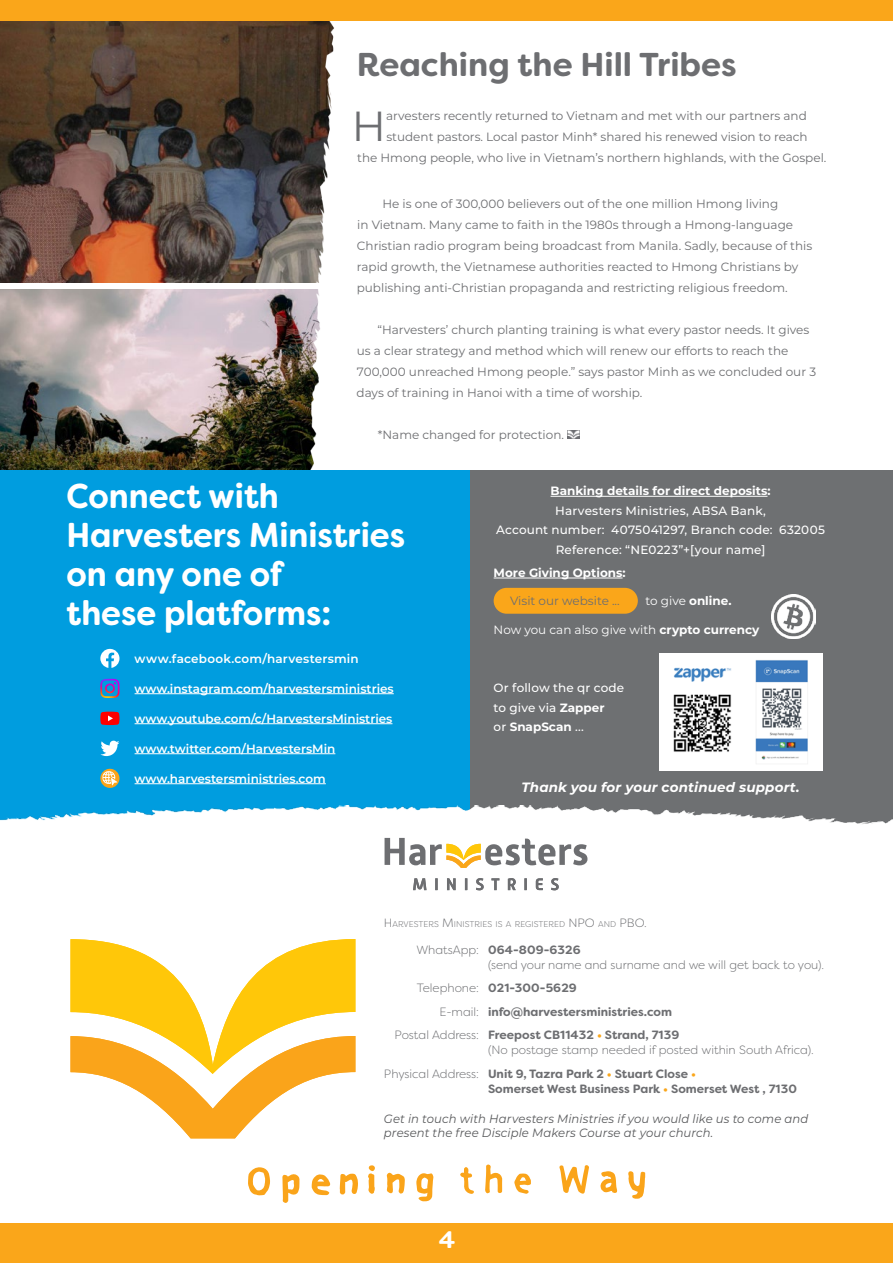
<style>
.page{position:relative;width:893px;height:1263px;background:#fff}
.page>*{position:absolute;margin:0;border:0;box-sizing:border-box;transform-origin:0 0}
.drop_cap_2{font:42px "Montserrat";color:#6d6e71}
.t1{font:700 34.5px/39px "Filson Soft";color:#fff;scale:.94 1}
.t2{font:700 33px "Filson Soft";color:#6d6e71}
.t3{font:700 24px "Filson Soft";color:#fff}
.t4{font:italic 700 13.5px "Montserrat";letter-spacing:.01em;color:#fff}
.drop_cap_2-2{font:12px/21px "Montserrat";color:#6d6e71}
.Contact_Us{font:300 12px/15px "Filson Soft";color:#6d6e71}
.news_body{font:600 12px "Montserrat";color:#fff}
.t5{font:500 12px/19.5px "Montserrat";letter-spacing:.01em;color:#fff;text-align:center}
.Contact_Us-2{font:700 12px/15px "Filson Soft";color:#6d6e71}
.body_copy{font:italic 12px/13.5px "Montserrat";letter-spacing:.01em;color:#58595b}
.Bullets1{font:700 12px "Montserrat";color:#fff}
.Bullets1-2{font:12px "Montserrat";color:#fff}
.t6{font:300 8.4px "Filson Soft";color:#6d6e71}
.s1{font-weight:400}
.s2{font-weight:700}
.s3{font-size:12px}
.s4{font-weight:700;color:#faa61a}
.s5{color:#faa61a}
</style>
<div class="page">
<div style="left:0;top:1223px;width:893px;height:40px;background:#faa61a"></div>
<img style="left:0;top:21px;width:306px;height:262px">
<img style="left:0;top:289px;width:306px;height:181px">
<img style="left:306px;top:21px;width:28px;height:449px">
<svg style="left:567px;top:431px;width:12px;height:8px"></svg>
<div style="left:0;top:0;width:893px;height:21px;background:#faa61a"></div>
<div style="left:0;top:470px;width:893px;height:356px;background:#009ddf"></div>
<div style="left:471px;top:470px;width:422px;height:356px;background:#6e7072"></div>
<hr style="left:551px;top:496px;width:216px;height:1px;background:#fff">
<hr style="left:494px;top:578px;width:129px;height:1px;background:#fff">
<img style="left:659px;top:653px;width:163px;height:117px">
<div style="left:494px;top:588px;width:144px;height:26px;background:#faa61a;border-radius:13px"></div>
<img style="left:772px;top:595px;width:44px;height:44px">
<img style="left:0;top:805px;width:893px;height:21px">
<svg style="left:385px;top:838px;width:202px;height:30px"></svg>
<svg style="left:413px;top:878px;width:13px;height:12px"></svg>
<svg style="left:435px;top:878px;width:3px;height:12px"></svg>
<svg style="left:447px;top:878px;width:9px;height:12px"></svg>
<svg style="left:465px;top:878px;width:2px;height:12px"></svg>
<svg style="left:476px;top:878px;width:8px;height:12px"></svg>
<svg style="left:491px;top:878px;width:8px;height:12px"></svg>
<svg style="left:508px;top:878px;width:8px;height:12px"></svg>
<svg style="left:524px;top:878px;width:3px;height:12px"></svg>
<svg style="left:536px;top:878px;width:7px;height:12px"></svg>
<svg style="left:551px;top:878px;width:8px;height:12px"></svg>
<svg style="left:628px;top:1171px;width:17px;height:28px"></svg>
<svg style="left:485px;top:1164px;width:17px;height:29px"></svg>
<svg style="left:559px;top:1165px;width:30px;height:29px"></svg>
<svg style="left:416px;top:1173px;width:18px;height:29px"></svg>
<svg style="left:282px;top:1174px;width:18px;height:29px"></svg>
<svg style="left:312px;top:1174px;width:19px;height:21px"></svg>
<svg style="left:340px;top:1173px;width:18px;height:21px"></svg>
<svg style="left:600px;top:1171px;width:17px;height:22px"></svg>
<svg style="left:386px;top:1172px;width:19px;height:21px"></svg>
<svg style="left:514px;top:1173px;width:17px;height:21px"></svg>
<svg style="left:460px;top:1167px;width:14px;height:27px"></svg>
<svg style="left:368px;top:1165px;width:7px;height:29px"></svg>
<svg style="left:248px;top:1167px;width:22px;height:29px"></svg>
<svg style="left:70px;top:939px;width:285px;height:199px"></svg>
<hr style="left:135px;top:693px;width:259px;height:1px;background:#fff">
<hr style="left:135px;top:723px;width:257px;height:1px;background:#fff">
<hr style="left:135px;top:753px;width:200px;height:1px;background:#fff">
<hr style="left:135px;top:783px;width:191px;height:1px;background:#fff">
<svg style="left:100px;top:712px;width:19px;height:13px"></svg>
<svg style="left:100px;top:740px;width:19px;height:16px"></svg>
<svg style="left:100px;top:769px;width:19px;height:19px"></svg>
<svg style="left:102px;top:771px;width:16px;height:15px"></svg>
<svg style="left:100px;top:649px;width:19px;height:19px"></svg>
<svg style="left:100px;top:679px;width:19px;height:19px"></svg>
<p class="t2" style="left:357px;top:43px;width:381px">Reaching the Hill Tribes</p>
<p class="drop_cap_2" style="left:352px;top:97px;width:36px">H</p>
<p class="drop_cap_2-2" style="left:386px;top:104px;width:422px">arvesters recently returned to Vietnam and met with our partners and</p>
<p class="drop_cap_2-2" style="left:386px;top:125px;width:423px">student pastors. Local pastor Minh* shared his renewed vision to reach</p>
<p class="drop_cap_2-2" style="left:357px;top:146px;width:471px">the Hmong people, who live in Vietnam’s northern highlands, with the Gospel.</p>
<p class="drop_cap_2-2" style="left:357px;top:193px;width:457px;text-indent:26px">He is one of 300,000 believers out of the one million Hmong living<br>in Vietnam. Many came to faith in the 1980s through a Hmong-language Christian radio program being broadcast from Manila. Sadly, because of this rapid growth, the Vietnamese authorities reacted to Hmong Christians by publishing anti-Christian propaganda and restricting religious freedom.</p>
<p class="drop_cap_2-2" style="left:357px;top:319px;width:461px;text-indent:21px">“Harvesters’ church planting training is what every pastor needs. It gives us a clear strategy and method which will renew our efforts to reach the 700,000 unreached Hmong people.” says pastor Minh as we concluded our 3 days of training in Hanoi with a time of worship.</p>
<p class="drop_cap_2-2" style="left:378px;top:424px;width:188px">*Name changed for protection.</p>
<p class="t1" style="left:67px;top:477px;width:227px">Connect with</p>
<p class="t1" style="left:67px;top:516px;width:362px">Harvesters Ministries on any one of<br>these platforms:</p>
<p class="news_body" style="left:135px;top:650px;width:226px">www.facebook.com/harvestersmin</p>
<p class="news_body" style="left:135px;top:680px;width:261px">www.instagram.com/harvestersministries</p>
<p class="news_body" style="left:135px;top:710px;width:259px">www.youtube.com/c/HarvestersMinistries</p>
<p class="news_body" style="left:135px;top:740px;width:202px">www.twitter.com/HarvestersMin</p>
<p class="news_body" style="left:135px;top:770px;width:193px">www.harvestersministries.com</p>
<p class="Bullets1" style="left:551px;top:482px;width:222px">Banking details for direct deposits:</p>
<p class="t5" style="left:496px;top:500px;width:330px">Harvesters Ministries, ABSA Bank,<br>Account number: 4075041297, Branch code: 632005</p>
<p class="t5" style="left:556px;top:539px;width:211px">Reference: “NE0223”+[your name]</p>
<p class="Bullets1" style="left:494px;top:564px;width:134px">More Giving Options:</p>
<p class="drop_cap_2-2" style="left:510px;top:590px;width:111px">Visit our website ...</p>
<p class="Bullets1" style="left:646px;top:592px;width:87px"><span class="s1">to give</span> online.</p>
<p class="Bullets1-2" style="left:494px;top:622px;width:267px">Now you can also give with <span class="s2">crypto currency</span></p>
<p class="t5" style="left:494px;top:678px;width:132px;text-align:left">Or follow the qr code to give via <span class="s2">Zapper<br></span>or <span class="s2">SnapScan</span> ...</p>
<p class="t4" style="left:521px;top:777px;width:280px">Thank you for your continued support.</p>
<p class="t6" style="left:384px;top:918px;width:264px"><span class="s3">H</span>ARVESTERS <span class="s3">M</span>INISTRIES IS A REGISTERED <span class="s3">N PO</span> AND <span class="s3">PBO.</span></p>
<p class="Contact_Us" style="left:416px;top:942px;width:64px">WhatsApp:</p>
<p class="Contact_Us" style="left:417px;top:980px;width:64px">Telephone:</p>
<p class="Contact_Us" style="left:439px;top:1004px;width:41px">E-mail:</p>
<p class="Contact_Us" style="left:395px;top:1028px;width:86px">Postal Address:</p>
<p class="Contact_Us" style="left:384px;top:1066px;width:97px">Physical Address:</p>
<p class="Contact_Us" style="left:488px;top:942px;width:338px"><span class="s2">064-809-6326<br></span>(send your name and surname and we will get back to you).</p>
<p class="Contact_Us-2" style="left:488px;top:981px;width:90px">021-300-5629</p>
<p class="Contact_Us-2" style="left:488px;top:1004px;width:186px">info@harvestersministries.com</p>
<p class="Contact_Us" style="left:488px;top:1028px;width:327px"><span class="s2">Freepost CB11432</span> <span class="s4">•</span> <span class="s2">Strand, 7139<br></span>(No postage stamp needed if posted within South Africa).</p>
<p class="Contact_Us-2" style="left:488px;top:1066px;width:310px">Unit 9, Tazra Park 2 <span class="s5">•</span> Stuart Close <span class="s5">•<br></span>Somerset West Business Park <span class="s5">•</span> Somerset West , 7130</p>
<p class="body_copy" style="left:384px;top:1112px;width:426px">Get in touch with Harvesters Ministries if you would like us to come and present the free Disciple Makers Course at your church.</p>
<p class="t3" style="left:439px;top:1224px;width:18px">4</p>
</div>
